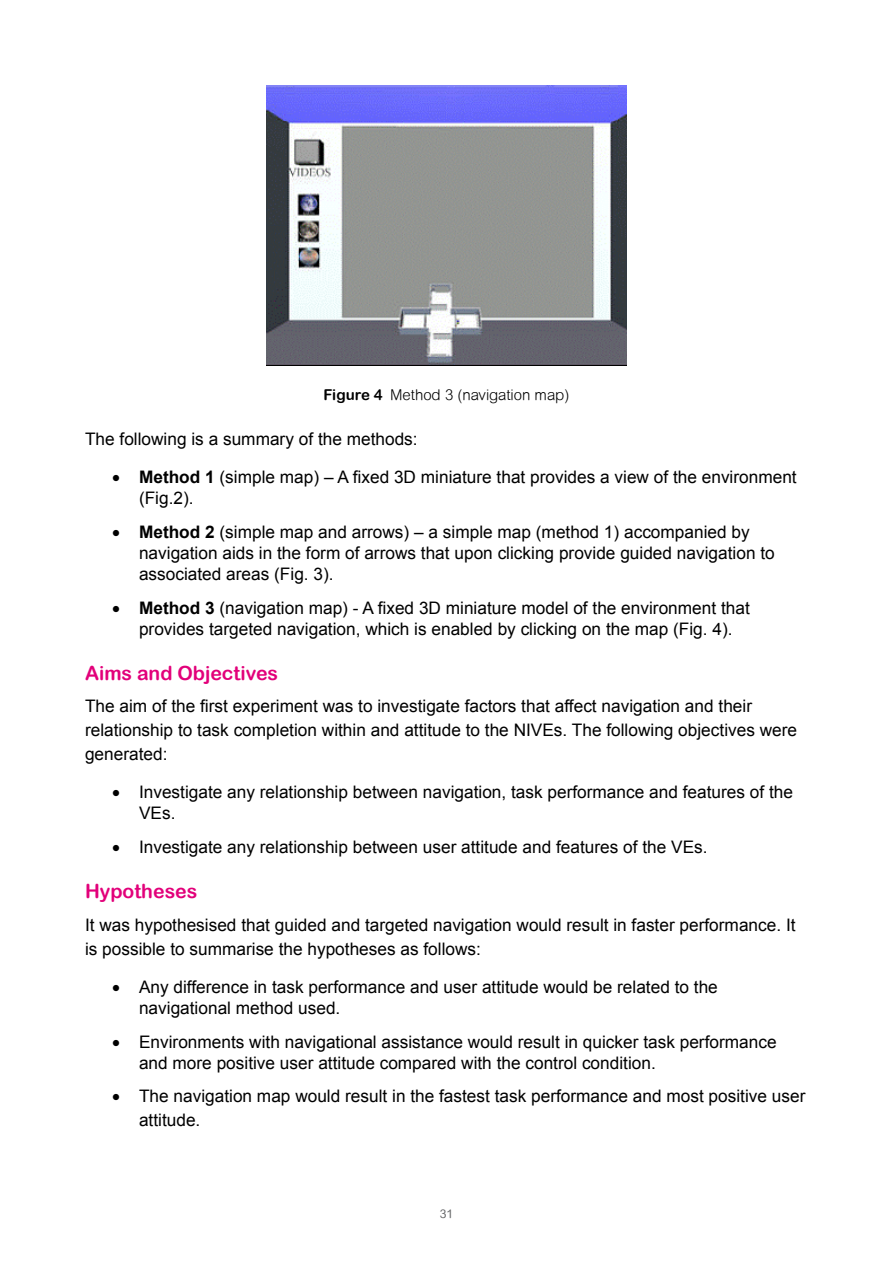
<style>
.page{position:relative;width:893px;height:1263px;background:#fff}
.page>*{position:absolute;margin:0;border:0;box-sizing:border-box;transform-origin:0 0}
.t1{font:19.5px "Arial Rounded MT Bold";color:#e2007a}
.t2{font:17.25px/21px "Arial";color:#000}
.t3{font:300 15px "Arial Rounded MT";color:#000}
.t4{font:12px "Arial Rounded MT";color:#646567}
.s1{font-family:"Arial Rounded MT Bold";font-weight:400}
.s2{font-weight:700}
</style>
<div class="page">
<img style="left:267px;top:85px;width:360px;height:281px">
<p class="t3" style="left:323px;top:386px;width:248px"><span class="s1">Figure 4</span> Method 3 (navigation map)</p>
<p class="t2" style="left:85px;top:429px;width:334px">The following is a summary of the methods:</p>
<p class="t2" style="left:139px;top:467px;width:659px;text-indent:-27px">• <span class="s2">Method 1</span> (simple map) – A fixed 3D miniature that provides a view of the environment (Fig.2).</p>
<p class="t2" style="left:139px;top:521px;width:637px;text-indent:-27px">• <span class="s2">Method 2</span> (simple map and arrows) – a simple map (method 1) accompanied by navigation aids in the form of arrows that upon clicking provide guided navigation to associated areas (Fig. 3).</p>
<p class="t2" style="left:112px;top:597px;width:639px;text-align:center">• <span class="s2">Method 3</span> (navigation map) - A fixed 3D miniature model of the environment that provides targeted navigation, which is enabled by clicking on the map (Fig. 4).</p>
<p class="t1" style="left:85px;top:661px;width:195px">Aims and Objectives</p>
<p class="t2" style="left:85px;top:694px;width:714px;line-height:24px">The aim of the first experiment was to investigate factors that affect navigation and their relationship to task completion within and attitude to the NIVEs. The following objectives were generated:</p>
<p class="t2" style="left:139px;top:782px;width:655px;text-indent:-27px">• Investigate any relationship between navigation, task performance and features of the<br>VEs.</p>
<p class="t2" style="left:112px;top:837px;width:597px">• Investigate any relationship between user attitude and features of the VEs.</p>
<p class="t1" style="left:85px;top:880px;width:114px">Hypotheses</p>
<p class="t2" style="left:85px;top:913px;width:712px;line-height:24px">It was hypothesised that guided and targeted navigation would result in faster performance. It is possible to summarise the hypotheses as follows:</p>
<p class="t2" style="left:139px;top:976px;width:580px;text-indent:-27px">• Any difference in task performance and user attitude would be related to the navigational method used.</p>
<p class="t2" style="left:139px;top:1031px;width:639px;text-indent:-27px">• Environments with navigational assistance would result in quicker task performance and more positive user attitude compared with the control condition.</p>
<p class="t2" style="left:139px;top:1084px;width:668px;line-height:24px;text-indent:-27px">• The navigation map would result in the fastest task performance and most positive user attitude.</p>
<p class="t4" style="left:440px;top:1206px;width:15px">31</p>
</div>
